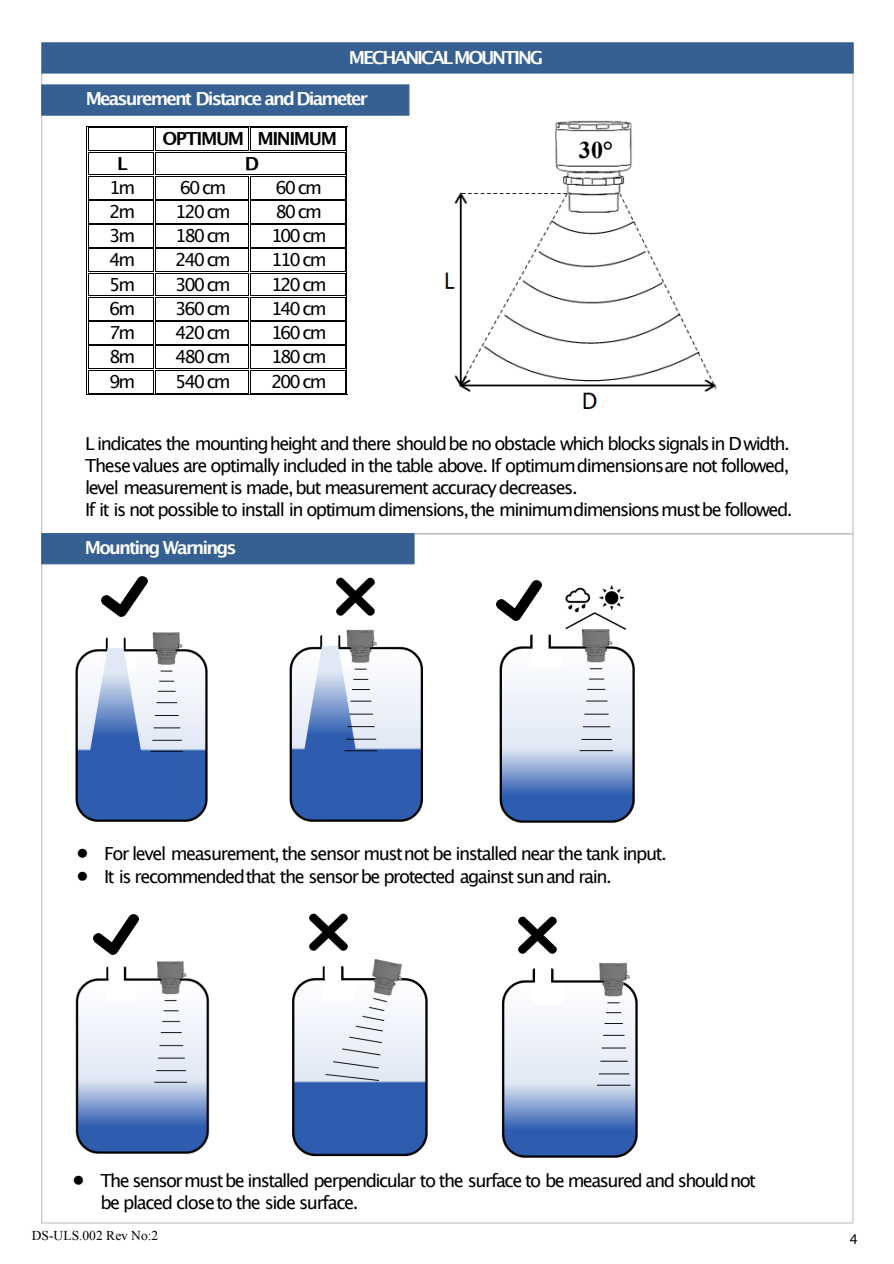
<style>
.page{position:relative;width:894px;height:1264px;background:#fff}
.page>*{position:absolute;margin:0;border:0;box-sizing:border-box;transform-origin:0 0}
.t1{font:700 24px "Times New Roman";color:#000}
.t2{font:18px/22px "Lucida Grande";letter-spacing:-.085em;color:#000}
.t3{font:700 18px "Lucida Grande";letter-spacing:-.105em;color:#fff}
.t4{font:700 18px "Lucida Grande";letter-spacing:-.08em;color:#000}
.t5{font:13.5px "Times New Roman";color:#000}
.t6{font:13.5px "Lucida Grande";color:#000}
.s1{font-family:"Monaco"}
</style>
<div class="page">
<div style="left:41px;top:42px;width:812px;height:32px;background:#376092;border:1px solid #365f91"></div>
<img style="left:75px;top:632px;width:133px;height:190px">
<img style="left:75px;top:961px;width:135px;height:193px">
<img style="left:499px;top:585px;width:136px;height:238px">
<img style="left:101px;top:576px;width:47px;height:41px">
<img style="left:93px;top:914px;width:46px;height:41px">
<img style="left:496px;top:580px;width:48px;height:47px">
<img style="left:289px;top:629px;width:134px;height:193px">
<img style="left:501px;top:962px;width:137px;height:196px">
<img style="left:445px;top:120px;width:272px;height:289px">
<hr style="left:89px;top:126px;width:64px;height:1px;background:#000">
<hr style="left:89px;top:127px;width:64px;height:1px;background:#000">
<hr style="left:155px;top:126px;width:93px;height:1px;background:#000">
<hr style="left:155px;top:127px;width:93px;height:1px;background:#000">
<hr style="left:250px;top:126px;width:95px;height:1px;background:#000">
<hr style="left:250px;top:127px;width:95px;height:1px;background:#000">
<hr style="left:89px;top:150px;width:64px;height:1px;background:#000">
<hr style="left:89px;top:152px;width:64px;height:1px;background:#000">
<hr style="left:155px;top:150px;width:93px;height:1px;background:#000">
<hr style="left:155px;top:152px;width:93px;height:1px;background:#000">
<svg style="left:248px;top:126px;width:3px;height:27px"></svg>
<hr style="left:250px;top:150px;width:95px;height:1px;background:#000">
<hr style="left:250px;top:152px;width:95px;height:1px;background:#000">
<hr style="left:89px;top:174px;width:64px;height:1px;background:#000">
<hr style="left:89px;top:176px;width:64px;height:1px;background:#000">
<hr style="left:155px;top:174px;width:93px;height:1px;background:#000">
<hr style="left:155px;top:176px;width:93px;height:1px;background:#000">
<hr style="left:250px;top:174px;width:95px;height:1px;background:#000">
<hr style="left:250px;top:176px;width:95px;height:1px;background:#000">
<hr style="left:89px;top:199px;width:64px;height:1px;background:#000">
<hr style="left:89px;top:200px;width:64px;height:1px;background:#000">
<hr style="left:155px;top:199px;width:93px;height:1px;background:#000">
<hr style="left:155px;top:200px;width:93px;height:1px;background:#000">
<hr style="left:250px;top:199px;width:95px;height:1px;background:#000">
<hr style="left:250px;top:200px;width:95px;height:1px;background:#000">
<hr style="left:89px;top:223px;width:64px;height:1px;background:#000">
<hr style="left:89px;top:224px;width:64px;height:1px;background:#000">
<hr style="left:155px;top:223px;width:93px;height:1px;background:#000">
<hr style="left:155px;top:224px;width:93px;height:1px;background:#000">
<hr style="left:250px;top:223px;width:95px;height:1px;background:#000">
<hr style="left:250px;top:224px;width:95px;height:1px;background:#000">
<hr style="left:89px;top:247px;width:64px;height:1px;background:#000">
<hr style="left:89px;top:248px;width:64px;height:1px;background:#000">
<hr style="left:155px;top:247px;width:93px;height:1px;background:#000">
<hr style="left:155px;top:248px;width:93px;height:1px;background:#000">
<hr style="left:250px;top:247px;width:95px;height:1px;background:#000">
<hr style="left:250px;top:248px;width:95px;height:1px;background:#000">
<hr style="left:89px;top:271px;width:64px;height:1px;background:#000">
<hr style="left:89px;top:273px;width:64px;height:1px;background:#000">
<hr style="left:155px;top:271px;width:93px;height:1px;background:#000">
<hr style="left:155px;top:273px;width:93px;height:1px;background:#000">
<hr style="left:250px;top:271px;width:95px;height:1px;background:#000">
<hr style="left:250px;top:273px;width:95px;height:1px;background:#000">
<hr style="left:89px;top:295px;width:64px;height:1px;background:#000">
<hr style="left:89px;top:297px;width:64px;height:1px;background:#000">
<hr style="left:155px;top:295px;width:93px;height:1px;background:#000">
<hr style="left:155px;top:297px;width:93px;height:1px;background:#000">
<hr style="left:250px;top:295px;width:95px;height:1px;background:#000">
<hr style="left:250px;top:297px;width:95px;height:1px;background:#000">
<hr style="left:89px;top:320px;width:64px;height:1px;background:#000">
<hr style="left:89px;top:321px;width:64px;height:1px;background:#000">
<hr style="left:155px;top:320px;width:93px;height:1px;background:#000">
<hr style="left:155px;top:321px;width:93px;height:1px;background:#000">
<hr style="left:250px;top:320px;width:95px;height:1px;background:#000">
<hr style="left:250px;top:321px;width:95px;height:1px;background:#000">
<hr style="left:89px;top:344px;width:64px;height:1px;background:#000">
<hr style="left:89px;top:345px;width:64px;height:1px;background:#000">
<hr style="left:155px;top:344px;width:93px;height:1px;background:#000">
<hr style="left:155px;top:345px;width:93px;height:1px;background:#000">
<hr style="left:250px;top:344px;width:95px;height:1px;background:#000">
<hr style="left:250px;top:345px;width:95px;height:1px;background:#000">
<hr style="left:89px;top:368px;width:64px;height:1px;background:#000">
<hr style="left:89px;top:370px;width:64px;height:1px;background:#000">
<hr style="left:155px;top:368px;width:93px;height:1px;background:#000">
<hr style="left:155px;top:370px;width:93px;height:1px;background:#000">
<hr style="left:250px;top:368px;width:95px;height:1px;background:#000">
<hr style="left:250px;top:370px;width:95px;height:1px;background:#000">
<svg style="left:86px;top:126px;width:3px;height:269px"></svg>
<hr style="left:89px;top:394px;width:64px;height:1px;background:#000">
<hr style="left:89px;top:393px;width:64px;height:1px;background:#000">
<svg style="left:153px;top:126px;width:3px;height:269px"></svg>
<hr style="left:155px;top:394px;width:93px;height:1px;background:#000">
<hr style="left:155px;top:393px;width:93px;height:1px;background:#000">
<svg style="left:248px;top:174px;width:3px;height:221px"></svg>
<hr style="left:250px;top:394px;width:95px;height:1px;background:#000">
<hr style="left:250px;top:393px;width:95px;height:1px;background:#000">
<svg style="left:345px;top:126px;width:2px;height:269px"></svg>
<div style="left:572px;top:138px;width:45px;height:21px;background:#fff"></div>
<div style="left:41px;top:533px;width:373px;height:31px;background:#376092"></div>
<div style="left:41px;top:84px;width:368px;height:32px;background:#376092;border:1px solid #365f91"></div>
<img style="left:292px;top:959px;width:136px;height:198px">
<img style="left:336px;top:577px;width:39px;height:39px">
<img style="left:518px;top:916px;width:39px;height:38px">
<img style="left:309px;top:913px;width:39px;height:38px">
<p class="t3" style="left:349px;top:50px;width:196px">MECHANICAL MOUNTING</p>
<p class="t3" style="left:86px;top:91px;width:283px">Measurement Distance and Diameter</p>
<p class="t4" style="left:162px;top:131px;width:176px">OPTIMUM MINIMUM</p>
<p class="t4" style="left:117px;top:155px;width:12px">L</p>
<p class="t4" style="left:244px;top:155px;width:16px">D</p>
<p class="t2" style="left:109px;top:178px;width:27px">1m</p>
<p class="t2" style="left:180px;top:178px;width:48px">60 cm</p>
<p class="t2" style="left:275px;top:178px;width:48px">60 cm</p>
<p class="t2" style="left:109px;top:202px;width:27px">2m</p>
<p class="t2" style="left:175px;top:202px;width:57px">120 cm</p>
<p class="t2" style="left:275px;top:202px;width:48px">80 cm</p>
<p class="t2" style="left:109px;top:226px;width:27px">3m</p>
<p class="t2" style="left:175px;top:226px;width:57px">180 cm</p>
<p class="t2" style="left:271px;top:226px;width:57px">100 cm</p>
<p class="t2" style="left:109px;top:250px;width:27px">4m</p>
<p class="t2" style="left:175px;top:250px;width:57px">240 cm</p>
<p class="t2" style="left:271px;top:250px;width:57px">110 cm</p>
<p class="t2" style="left:109px;top:274px;width:27px">5m</p>
<p class="t2" style="left:175px;top:274px;width:57px">300 cm</p>
<p class="t2" style="left:271px;top:274px;width:57px">120 cm</p>
<p class="t2" style="left:109px;top:299px;width:27px">6m</p>
<p class="t2" style="left:175px;top:299px;width:57px">360 cm</p>
<p class="t2" style="left:271px;top:299px;width:57px">140 cm</p>
<p class="t2" style="left:109px;top:323px;width:27px">7m</p>
<p class="t2" style="left:175px;top:323px;width:57px">420 cm</p>
<p class="t2" style="left:271px;top:323px;width:57px">160 cm</p>
<p class="t2" style="left:109px;top:347px;width:27px">8m</p>
<p class="t2" style="left:175px;top:347px;width:57px">480 cm</p>
<p class="t2" style="left:271px;top:347px;width:57px">180 cm</p>
<p class="t2" style="left:109px;top:371px;width:27px">9m</p>
<p class="t2" style="left:175px;top:371px;width:57px">540 cm</p>
<p class="t2" style="left:271px;top:371px;width:57px">200 cm</p>
<h1 class="t1" style="left:578px;top:142px;width:35px">30°</h1>
<p class="t2" style="left:85px;top:433px;width:708px">L indicates the mountingheight and there should be no obstacle which blocks signalsin D width.<br>These values are optimally included in the table above. If optimumdimensionsare not followed, level measurement is made, but measurement accuracy decreases.<br>If it is not possible to install in optimum dimensions,the minimumdimensionsmust be followed.</p>
<p class="t3" style="left:85px;top:540px;width:153px">Mounting Warnings</p>
<p class="t2" style="left:77px;top:843px;width:591px"><span class="s1">•</span> For level measurement, the sensor mustnot be installed near the tank input.</p>
<p class="t2" style="left:77px;top:866px;width:536px"><span class="s1">•</span> It is recommendedthat the sensor be protected against sunand rain.</p>
<p class="t2" style="left:100px;top:1171px;width:656px;text-indent:-27px"><span class="s1">•</span> The sensormust be installed perpendicular to the surface to be measured and shouldnot be placed closeto the side surface.</p>
<p class="t5" style="left:32px;top:1231px;width:128px">DS-ULS.002 Rev No:2</p>
<p class="t6" style="left:849px;top:1233px;width:10px">4</p>
</div>
